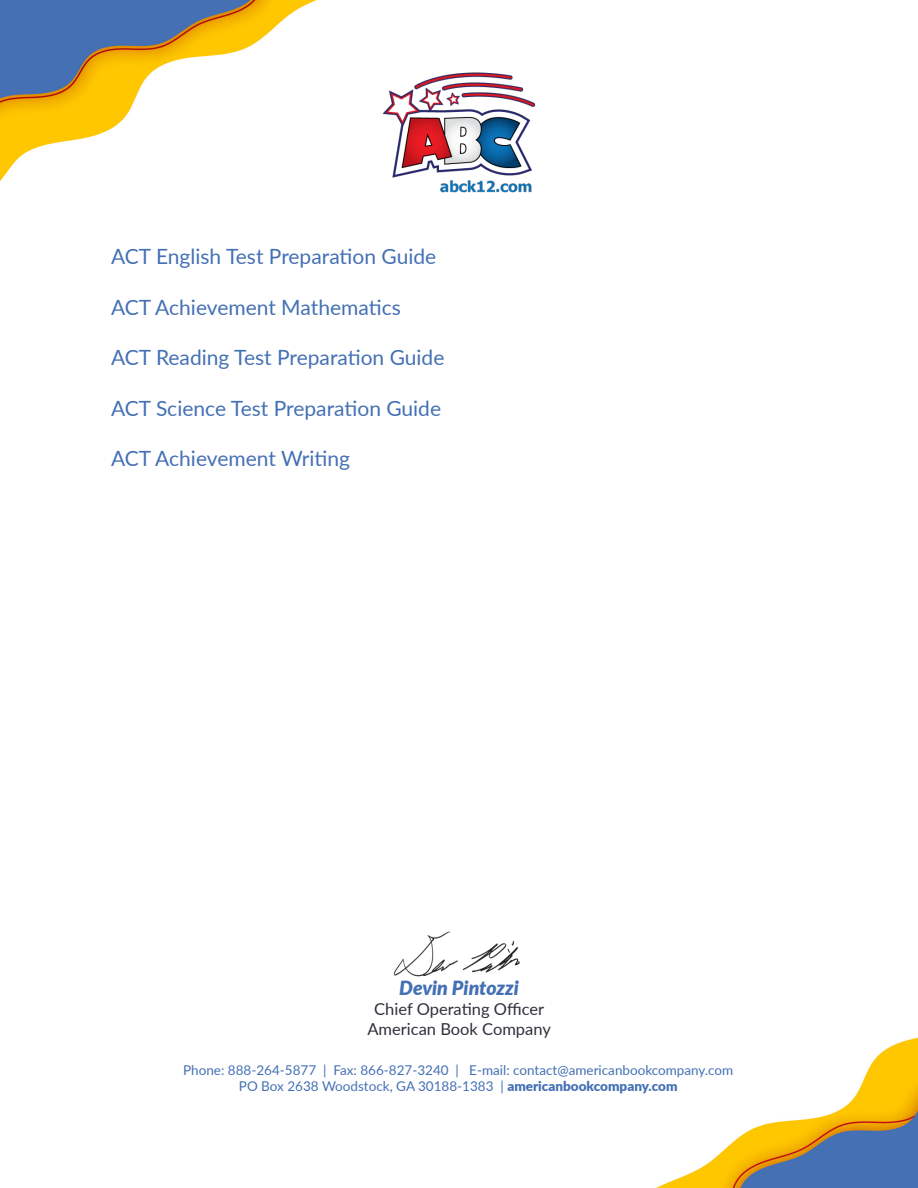
<style>
.page{position:relative;width:918px;height:1188px;background:#fff}
.page>*{position:absolute;margin:0;border:0;box-sizing:border-box;transform-origin:0 0}
.t1{font:21px "Lato";color:#4470b4}
.t2{font:italic 900 19.5px "Lato";color:#4470b4}
.t3{font:16.5px "Lato";color:#2e303b}
.t4{font:13.5px "Lato";color:#4470b4}
.s1{font-weight:900}
</style>
<div class="page">
<img style="left:0;top:0;width:918px;height:1188px">
<img style="left:378px;top:54px;width:162px;height:162px">
<img style="left:388px;top:916px;width:146px;height:74px">
<p class="t1" style="left:111px;top:242px;width:327px">ACT English Test Preparation Guide</p>
<p class="t1" style="left:111px;top:292px;width:291px">ACT Achievement Mathematics</p>
<p class="t1" style="left:111px;top:343px;width:335px">ACT Reading Test Preparation Guide</p>
<p class="t1" style="left:111px;top:393px;width:332px">ACT Science Test Preparation Guide</p>
<p class="t1" style="left:111px;top:443px;width:241px">ACT Achievement Writing</p>
<p class="t2" style="left:399px;top:973px;width:121px">Devin Pintozzi</p>
<p class="t3" style="left:374px;top:997px;width:171px">Chief Operating Officer</p>
<p class="t3" style="left:367px;top:1017px;width:185px">American Book Company</p>
<p class="t4" style="left:183px;top:1060px;width:552px">Phone: 888-264-5877 | Fax: 866-827-3240 | E-mail: contact@americanbookcompany.com</p>
<p class="t4" style="left:239px;top:1076px;width:440px">PO Box 2638 Woodstock, GA 30188-1383 | <span class="s1">americanbookcompany.com</span></p>
</div>
